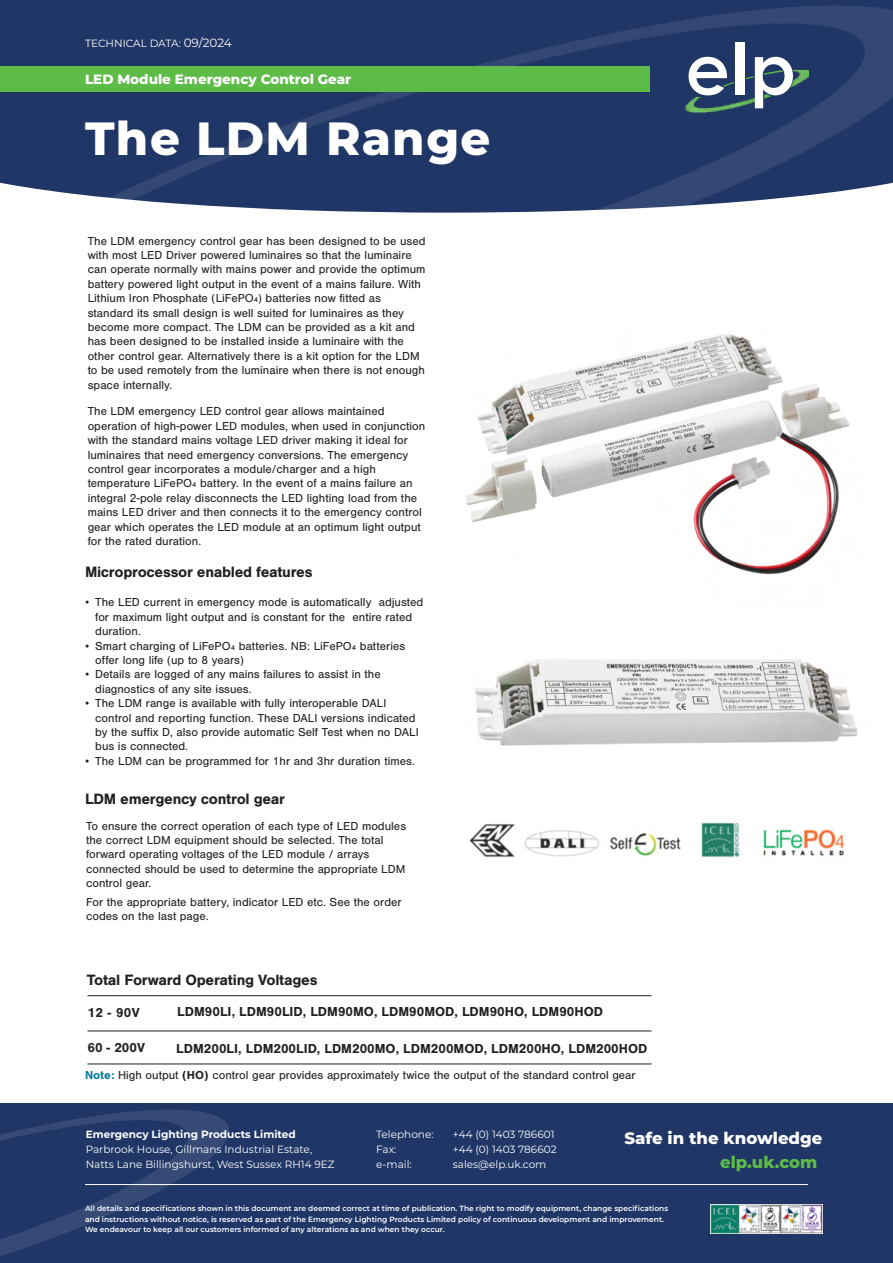
<style>
.page{position:relative;width:893px;height:1263px;background:#fff}
.page>*{position:absolute;margin:0;border:0;box-sizing:border-box;transform-origin:0 0}
.t1{font:800 46.5px "Montserrat";letter-spacing:.03em;color:#fff}
.t2{font:800 16.5px "Montserrat";color:#fff}
.t3{font:800 16.5px "Montserrat";color:#5dbb48}
.t4{font:700 15.45px "Nimbus San";letter-spacing:-.02em;color:#232020}
.t5{font:700 13.5px "Nimbus San";color:#232020}
.t6{font:800 13.5px "Montserrat";color:#fff}
.t7{font:12px/14.4px "Nimbus San";color:#232020}
.t8{font:10.5px/14.9px "Montserrat";color:#fff}
.t9{font:700 10.5px "Montserrat";color:#fff}
.t10{font:600 7.5px/10.5px "Montserrat";color:#fff}
.s1{font-size:12px}
.s2{font-family:"Times New Roman"}
.s3{font-weight:700;color:#007997}
.s4{font-weight:700}
</style>
<div class="page">
<hr style="left:87px;top:1031px;width:565px;height:1px;background:#232020">
<hr style="left:87px;top:1064px;width:565px;height:1px;background:#232020">
<div style="left:0;top:1103px;width:893px;height:160px;background:#203666"></div>
<img style="left:0;top:1110px;width:229px;height:146px">
<hr style="left:85px;top:1184px;width:723px;height:1px;background:#fff">
<img style="left:0;top:0;width:893px;height:213px">
<div style="left:0;top:66px;width:650px;height:25px;background:#5dbb48"></div>
<img style="left:686px;top:95px;width:68px;height:18px">
<img style="left:793px;top:69px;width:15px;height:19px">
<svg style="left:688px;top:57px;width:46px;height:38px"></svg>
<div style="left:735px;top:43px;width:10px;height:52px;background:#fff"></div>
<svg style="left:746px;top:57px;width:47px;height:51px"></svg>
<img style="left:465px;top:334px;width:385px;height:241px">
<img style="left:475px;top:659px;width:383px;height:87px">
<hr style="left:87px;top:995px;width:565px;height:1px;background:#232020">
<img style="left:469px;top:822px;width:376px;height:36px">
<img style="left:710px;top:1205px;width:112px;height:29px">
<p class="t8" style="left:85px;top:36px;width:148px">TECHNICAL DATA: <span class="s1">09/2024</span></p>
<p class="t6" style="left:85px;top:69px;width:268px">LED Module Emergency Control Gear</p>
<h1 class="t1" style="left:85px;top:105px;width:407px">The LDM Range</h1>
<p class="t7" style="left:88px;top:234px;width:339px">The LDM emergency control gear has been designed to be used with most LED Driver powered luminaires so that the luminaire can operate normally with mains power and provide the optimum battery powered light output in the event of a mains failure. With Lithium Iron Phosphate (LiFePO₄) batteries now fitted as standard its small design is well suited for luminaires as they become more compact. The LDM can be provided as a kit and has been designed to be installed inside a luminaire with the other control gear. Alternatively there is a kit option for the LDM to be used remotely from the luminaire when there is not enough space internally.</p>
<p class="t7" style="left:88px;top:404px;width:339px">The LDM emergency LED control gear allows maintained operation of high-power LED modules, when used in conjunction with the standard mains voltage LED driver making it ideal for luminaires that need emergency conversions. The emergency control gear incorporates a module/charger and a high temperature LiFePO₄ battery. In the event of a mains failure an integral 2-pole relay disconnects the LED lighting load from the mains LED driver and then connects it to the emergency control gear which operates the LED module at an optimum light output for the rated duration.</p>
<p class="t4" style="left:85px;top:563px;width:229px">Microprocessor enabled features</p>
<p class="t7" style="left:95px;top:595px;width:330px;text-indent:-10px"><span class="s2">•</span> The LED current in emergency mode is automatically adjusted for maximum light output and is constant for the entire rated duration.</p>
<p class="t7" style="left:95px;top:638px;width:311px;text-indent:-10px"><span class="s2">•</span> Smart charging of LiFePO₄ batteries. NB: LiFePO₄ batteries offer long life (up to 8 years)</p>
<p class="t7" style="left:95px;top:667px;width:287px;text-indent:-10px"><span class="s2">•</span> Details are logged of any mains failures to assist in the diagnostics of any site issues.</p>
<p class="t7" style="left:95px;top:696px;width:325px;text-indent:-10px"><span class="s2">•</span> The LDM range is available with fully interoperable DALI control and reporting function. These DALI versions indicated by the suffix D, also provide automatic Self Test when no DALI bus is connected.</p>
<p class="t7" style="left:85px;top:754px;width:331px"><span class="s2">•</span> The LDM can be programmed for 1hr and 3hr duration times.</p>
<p class="t4" style="left:85px;top:790px;width:202px">LDM emergency control gear</p>
<p class="t7" style="left:86px;top:819px;width:322px">To ensure the correct operation of each type of LED modules the correct LDM equipment should be selected. The total forward operating voltages of the LED module / arrays connected should be used to determine the appropriate LDM control gear.</p>
<p class="t7" style="left:86px;top:895px;width:317px">For the appropriate battery, indicator LED etc. See the order codes on the last page.</p>
<p class="t4" style="left:87px;top:971px;width:232px">Total Forward Operating Voltages</p>
<p class="t5" style="left:87px;top:1004px;width:54px">12 - 90V</p>
<p class="t5" style="left:177px;top:1004px;width:427px">LDM90LI, LDM90LID, LDM90MO, LDM90MOD, LDM90HO, LDM90HOD</p>
<p class="t5" style="left:87px;top:1040px;width:59px">60 - 200V</p>
<p class="t5" style="left:176px;top:1040px;width:473px">LDM200LI, LDM200LID, LDM200MO, LDM200MOD, LDM200HO, LDM200HOD</p>
<p class="t7" style="left:85px;top:1068px;width:552px"><span class="s3">Note:</span> High output <span class="s4">(HO)</span> control gear provides approximately twice the output of the standard control gear</p>
<p class="t9" style="left:86px;top:1127px;width:212px">Emergency Lighting Products Limited</p>
<p class="t8" style="left:86px;top:1142px;width:250px">Parbrook House, Gillmans Industrial Estate,<br>Natts Lane Billingshurst, West Sussex RH14 9EZ</p>
<p class="t8" style="left:376px;top:1127px;width:59px">Telephone:<br>Fax: e-mail:</p>
<p class="t8" style="left:453px;top:1127px;width:105px">+44 (0) 1403 786601 +44 (0) 1403 786602 sales@elp.uk.com</p>
<h2 class="t2" style="left:624px;top:1126px;width:199px">Safe in the knowledge</h2>
<h2 class="t3" style="left:720px;top:1150px;width:99px">elp.uk.com</h2>
<p class="t10" style="left:85px;top:1203px;width:585px">All details and specifications shown in this document are deemed correct at time of publication. The right to modify equipment, change specifications and instructions without notice, is reserved as part of the Emergency Lighting Products Limited policy of continuous development and improvement.<br>We endeavour to keep all our customers informed of any alterations as and when they occur.</p>
</div>
